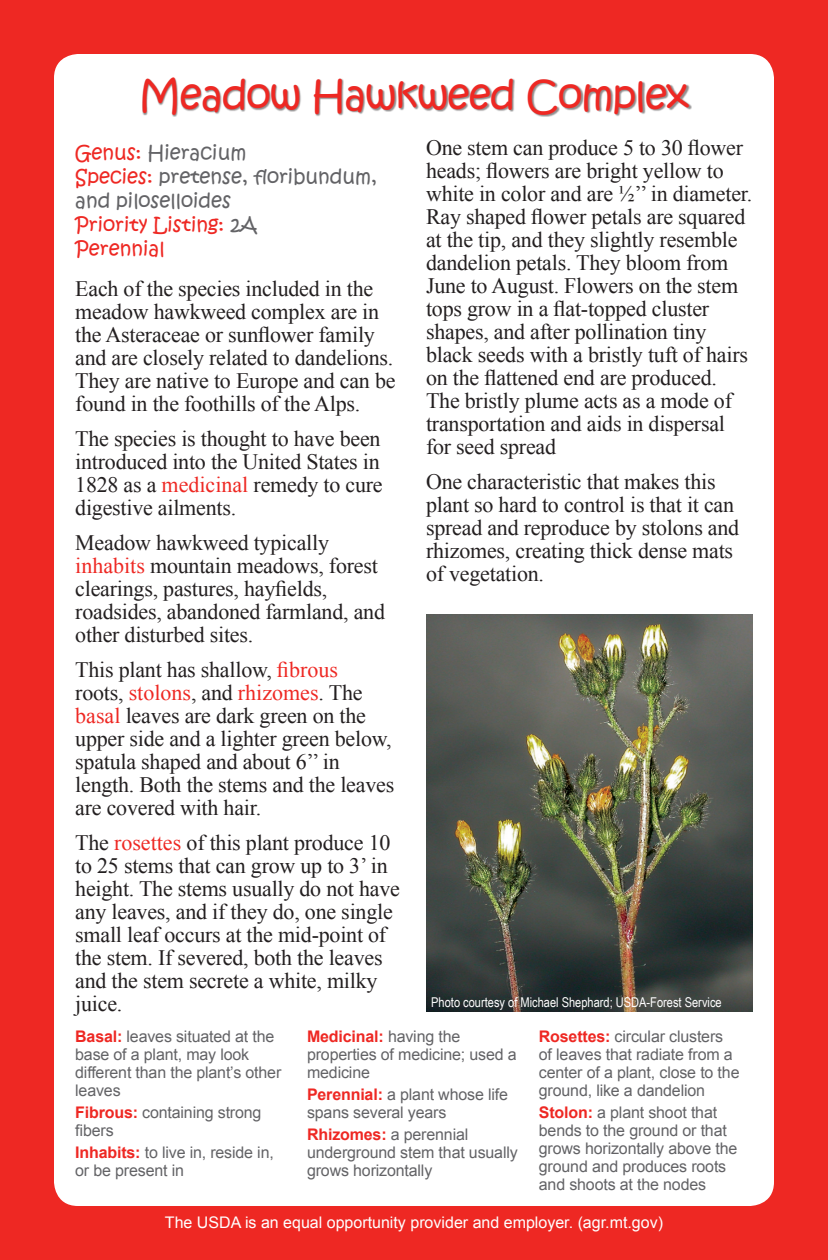
<style>
.page{position:relative;width:828px;height:1260px;background:#ee2823}
.page>*{position:absolute;margin:0;border:0;box-sizing:border-box;transform-origin:0 0}
.t1{font:39.4px "Kristen ITC";letter-spacing:-.02em;color:#ee2823}
.t2{font:22px/23px "Times New Roman";letter-spacing:-.01em;color:#231f20}
.t3{font:19.6px/24px "Kristen ITC";color:#636366}
.t4{font:16px/18px "Arial";letter-spacing:-.01em;color:#636366}
.t5{font:16px "Arial";color:#fff}
.t6{font:13.6px "Arial Narrow";color:#fff}
.s1{color:#ee2823}
.s2{font-weight:700;color:#ee2823}
</style>
<div class="page">
<div style="left:54px;top:54px;width:720px;height:1152px;background:#fff;border-radius:24px"></div>
<div style="left:143px;top:78px;width:549px;height:39px;background:#231f20;opacity:.5"></div>
<img style="left:426px;top:614px;width:327px;height:398px">
<h1 class="t1" style="left:139px;top:69px;width:552px">Meadow Hawkweed Complex</h1>
<p class="t3" style="left:75px;top:141px;width:303px"><span class="s1">Genus:</span> Hieracium<br><span class="s1">Species:</span> pretense, floribundum, and piloselloides<br><span class="s1">Priority Listing:</span> 2A<br><span class="s1">Perennial</span></p>
<p class="t2" style="left:75px;top:277px;width:322px">Each of the species included in the meadow hawkweed complex are in the Asteraceae or sunflower family and are closely related to dandelions.<br>They are native to Europe and can be found in the foothills of the Alps.</p>
<p class="t2" style="left:75px;top:427px;width:309px">The species is thought to have been introduced into the United States in<br>1828 as a <span class="s1">medicinal</span> remedy to cure digestive ailments.</p>
<p class="t2" style="left:75px;top:531px;width:311px">Meadow hawkweed typically <span class="s1">inhabits</span> mountain meadows, forest clearings, pastures, hayfields, roadsides, abandoned farmland, and other disturbed sites.</p>
<p class="t2" style="left:75px;top:658px;width:320px">This plant has shallow, <span class="s1">fibrous<br></span>roots, <span class="s1">stolons</span>, and <span class="s1">rhizomes</span>. The <span class="s1">basal</span> leaves are dark green on the upper side and a lighter green below, spatula shaped and about 6’’ in length. Both the stems and the leaves are covered with hair.</p>
<p class="t2" style="left:75px;top:831px;width:326px">The <span class="s1">rosettes</span> of this plant produce 10 to 25 stems that can grow up to 3’ in height. The stems usually do not have any leaves, and if they do, one single small leaf occurs at the mid-point of the stem. If severed, both the leaves and the stem secrete a white, milky juice.</p>
<p class="t2" style="left:426px;top:136px;width:328px">One stem can produce 5 to 30 flower heads; flowers are bright yellow to white in color and are ½’’ in diameter.<br>Ray shaped flower petals are squared at the tip, and they slightly resemble dandelion petals. They bloom from June to August. Flowers on the stem tops grow in a flat-topped cluster shapes, and after pollination tiny black seeds with a bristly tuft of hairs on the flattened end are produced.<br>The bristly plume acts as a mode of transportation and aids in dispersal for seed spread</p>
<p class="t2" style="left:426px;top:470px;width:315px">One characteristic that makes this plant so hard to control is that it can spread and reproduce by stolons and rhizomes, creating thick dense mats of vegetation.</p>
<p class="t6" style="left:431px;top:992px;width:292px">Photo courtesy of Michael Shephard; USDA-Forest Service</p>
<p class="t4" style="left:75px;top:1027px;width:208px"><span class="s2">Basal:</span> leaves situated at the base of a plant, may look different than the plant’s other leaves</p>
<p class="t4" style="left:75px;top:1103px;width:188px"><span class="s2">Fibrous:</span> containing strong fibers</p>
<p class="t4" style="left:75px;top:1143px;width:200px"><span class="s2">Inhabits:</span> to live in, reside in, or be present in</p>
<p class="t4" style="left:539px;top:1027px;width:202px"><span class="s2">Rosettes:</span> circular clusters of leaves that radiate from a center of a plant, close to the ground, like a dandelion</p>
<p class="t4" style="left:539px;top:1103px;width:200px"><span class="s2">Stolon:</span> a plant shoot that bends to the ground or that grows horizontally above the ground and produces roots and shoots at the nodes</p>
<p class="t5" style="left:165px;top:1212px;width:500px">The USDA is an equal opportunity provider and employer. (agr.mt.gov)</p>
<p class="t4" style="left:307px;top:1027px;width:211px"><span class="s2">Medicinal:</span> having the properties of medicine; used a medicine</p>
<p class="t4" style="left:307px;top:1085px;width:202px"><span class="s2">Perennial:</span> a plant whose life spans several years</p>
<p class="t4" style="left:307px;top:1125px;width:212px"><span class="s2">Rhizomes:</span> a perennial underground stem that usually grows horizontally</p>
</div>
